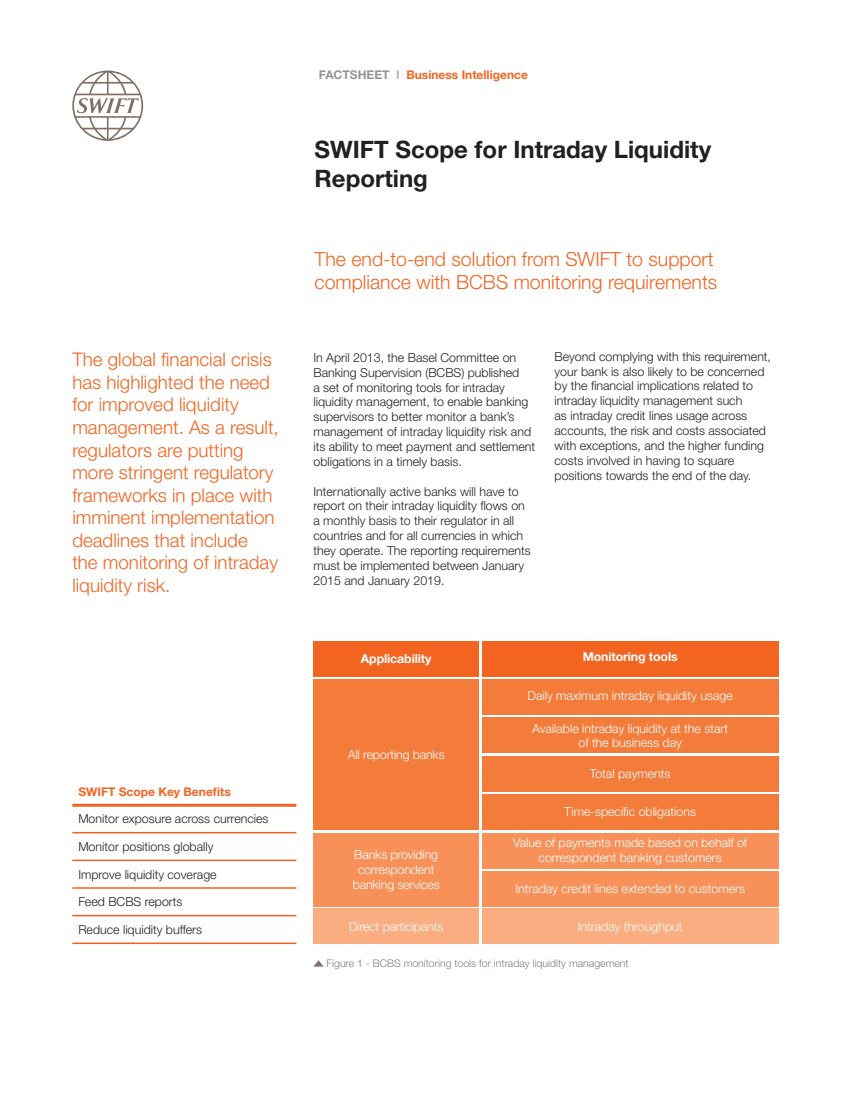
<style>
.page{position:relative;width:851px;height:1106px;background:#fff}
.page>*{position:absolute;margin:0;border:0;box-sizing:border-box;transform-origin:0 0}
.Heading_-_Main{font:700 24px/28.8px "Helvetica Neue LT Std";color:#231f20}
.Heading_-_Subhead{font:300 19.5px/23.4px "Helvetica Neue LT Std";color:#f36421}
.Heading_-_Intro{font:300 18.75px/22.5px "Helvetica Neue LT Std";color:#f36421}
.Body{font:300 12.3px/14.9px "Helvetica Neue LT Std";color:#231f20}
.Body-2{font:300 12.3px "Helvetica Neue LT Std";color:#fff}
.Body_copy{font:300 12.3px/14.9px "Helvetica Neue LT Std";letter-spacing:-.01em;color:#fff;text-align:center}
.Body_copy-2{font:700 12.3px "Helvetica Neue LT Std";letter-spacing:-.01em;color:#fff}
.Heading_-_Collateral{font:700 12px "Helvetica Neue LT Std";color:#f36421}
.Table_-_benefits_hea{font:700 12px "Helvetica Neue LT Std";color:#f36421}
.Body_-_Caption_-_ban{font:300 10.5px "Helvetica Neue LT Std";color:#847d78}
.s1{color:#939598}
.s2{color:#bcb1a9}
</style>
<div class="page">
<svg style="left:72px;top:71px;width:71px;height:70px"></svg>
<svg style="left:314px;top:960px;width:9px;height:6px"></svg>
<div style="left:482px;top:717px;width:296px;height:36px;background:#f47c3b"></div>
<div style="left:482px;top:679px;width:296px;height:35px;background:#f47c3b"></div>
<div style="left:313px;top:641px;width:166px;height:35px;background:#f36421"></div>
<div style="left:313px;top:679px;width:166px;height:150px;background:#f47c3b"></div>
<div style="left:313px;top:832px;width:166px;height:74px;background:#f79159"></div>
<div style="left:313px;top:908px;width:166px;height:36px;background:#f9ad80"></div>
<div style="left:482px;top:641px;width:296px;height:35px;background:#f36421"></div>
<div style="left:482px;top:756px;width:296px;height:35px;background:#f47c3b"></div>
<div style="left:482px;top:832px;width:296px;height:36px;background:#f79159"></div>
<div style="left:482px;top:794px;width:296px;height:35px;background:#f47c3b"></div>
<div style="left:482px;top:871px;width:296px;height:35px;background:#f79159"></div>
<div style="left:482px;top:908px;width:296px;height:36px;background:#f9ad80"></div>
<hr style="left:72px;top:803px;width:224px;height:3px;background:#f36421">
<hr style="left:72px;top:832px;width:224px;height:1px;background:#f36421">
<hr style="left:72px;top:859px;width:224px;height:2px;background:#f36421">
<hr style="left:72px;top:887px;width:224px;height:1px;background:#f36421">
<hr style="left:72px;top:915px;width:224px;height:1px;background:#f36421">
<hr style="left:72px;top:942px;width:224px;height:2px;background:#f36421">
<p class="Heading_-_Collateral" style="left:319px;top:67px;width:210px"><span class="s1">FACTSHEET</span> <span class="s2">I</span> Business Intelligence</p>
<p class="Heading_-_Main" style="left:314px;top:134px;width:398px">SWIFT Scope for Intraday Liquidity<br>Reporting</p>
<p class="Heading_-_Subhead" style="left:314px;top:247px;width:404px">The end-to-end solution from SWIFT to support compliance with BCBS monitoring requirements</p>
<p class="Heading_-_Intro" style="left:72px;top:348px;width:208px">The global financial crisis has highlighted the need for improved liquidity management. As a result, regulators are putting more stringent regulatory frameworks in place with imminent implementation deadlines that include<br>the monitoring of intraday liquidity risk.</p>
<p class="Body" style="left:313px;top:350px;width:223px">In April 2013, the Basel Committee on Banking Supervision (BCBS) published<br>a set of monitoring tools for intraday liquidity management, to enable banking supervisors to better monitor a bank’s management of intraday liquidity risk and its ability to meet payment and settlement obligations in a timely basis.</p>
<p class="Body" style="left:313px;top:483px;width:219px">Internationally active banks will have to report on their intraday liquidity flows on a monthly basis to their regulator in all countries and for all currencies in which they operate. The reporting requirements must be implemented between January 2015 and January 2019.</p>
<p class="Body" style="left:554px;top:348px;width:218px">Beyond complying with this requirement, your bank is also likely to be concerned by the financial implications related to intraday liquidity management such<br>as intraday credit lines usage across accounts, the risk and costs associated with exceptions, and the higher funding costs involved in having to square positions towards the end of the day.</p>
<p class="Body_copy-2" style="left:361px;top:651px;width:72px">Applicability</p>
<p class="Body_copy-2" style="left:582px;top:649px;width:97px">Monitoring tools</p>
<p class="Table_-_benefits_hea" style="left:78px;top:784px;width:154px">SWIFT Scope Key Benefits</p>
<p class="Body" style="left:78px;top:811px;width:192px">Monitor exposure across currencies</p>
<p class="Body" style="left:78px;top:839px;width:136px">Monitor positions globally</p>
<p class="Body" style="left:78px;top:866px;width:140px">Improve liquidity coverage</p>
<p class="Body" style="left:78px;top:894px;width:106px">Feed BCBS reports</p>
<p class="Body" style="left:78px;top:921px;width:125px">Reduce liquidity buffers</p>
<p class="Body_copy" style="left:348px;top:746px;width:98px">All reporting banks</p>
<p class="Body_copy" style="left:354px;top:847px;width:85px">Banks providing correspondent</p>
<p class="Body_copy" style="left:353px;top:876px;width:88px">banking services</p>
<p class="Body_copy" style="left:349px;top:918px;width:96px">Direct participants</p>
<p class="Body-2" style="left:527px;top:688px;width:207px">Daily maximum intraday liquidity usage</p>
<p class="Body-2" style="left:532px;top:720px;width:197px">Available intraday liquidity at the start</p>
<p class="Body-2" style="left:578px;top:735px;width:105px">of the business day</p>
<p class="Body-2" style="left:590px;top:766px;width:82px">Total payments</p>
<p class="Body-2" style="left:564px;top:804px;width:133px">Time-specific obligations</p>
<p class="Body-2" style="left:513px;top:835px;width:235px">Value of payments made based on behalf of</p>
<p class="Body-2" style="left:538px;top:850px;width:184px">correspondent banking customers</p>
<p class="Body-2" style="left:515px;top:881px;width:231px">Intraday credit lines extended to customers</p>
<p class="Body-2" style="left:577px;top:918px;width:106px">Intraday throughput</p>
<p class="Body_-_Caption_-_ban" style="left:326px;top:956px;width:303px">Figure 1 - BCBS monitoring tools for intraday liquidity management</p>
</div>
